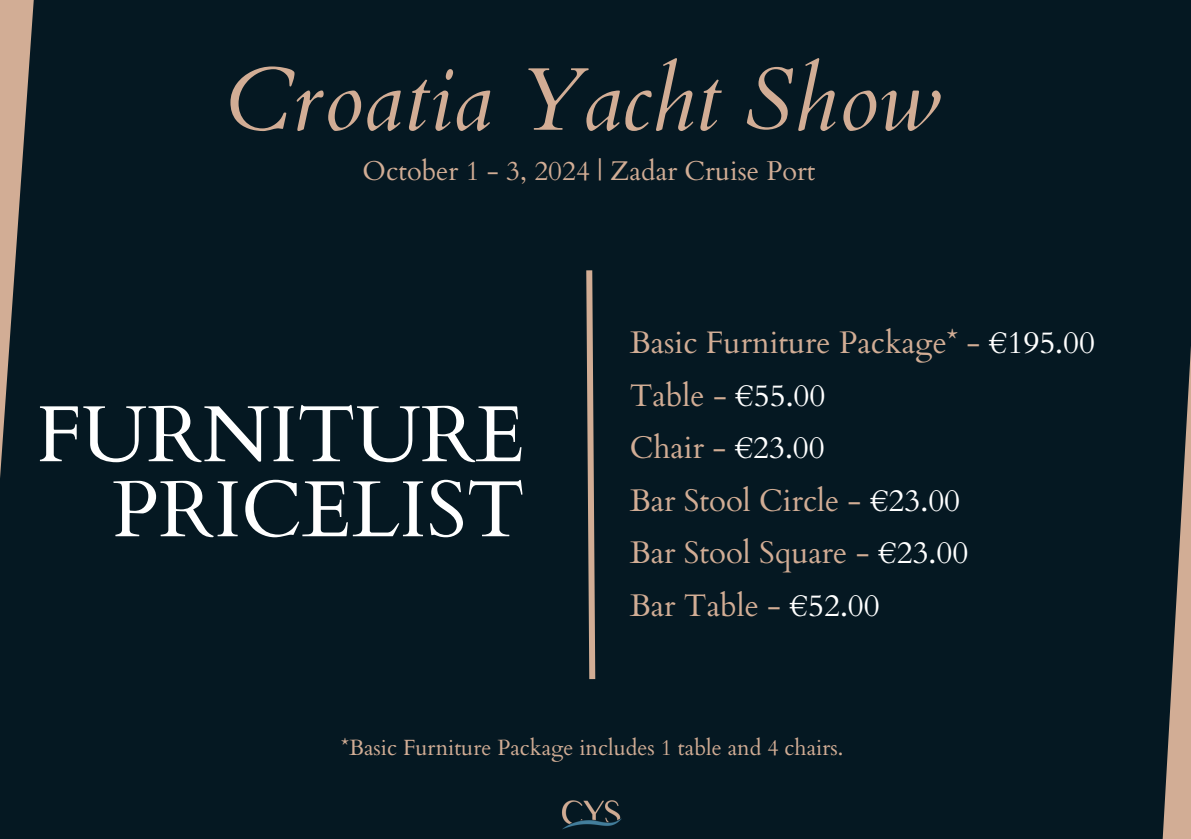
<style>
.page{position:relative;width:1191px;height:839px;background:#fff}
.page>*{position:absolute;margin:0;border:0;box-sizing:border-box;transform-origin:0 0}
.t1{font:italic 89.2px "Cardo";color:#d2ad95}
.t2{font:79.6px/75px "Cardo";color:#fff;text-align:right}
.t3{font:31.2px/52.4px "Cardo";color:#d2ad95}
.t4{font:27.2px "Cardo";color:#d2ad95}
.t5{font:22px "Cardo";color:#d2ad95}
.s1{color:#fff}
</style>
<div class="page">
<div style="left:0;top:0;width:1191px;height:838px;background:#051822"></div>
<svg style="left:0;top:0;width:34px;height:478px"></svg>
<svg style="left:1162px;top:346px;width:29px;height:492px"></svg>
<img style="left:562px;top:800px;width:60px;height:30px">
<svg style="left:586px;top:270px;width:10px;height:410px"></svg>
<h2 class="t1" style="left:226px;top:41px;width:716px">Croatia Yacht Show</h2>
<p class="t4" style="left:363px;top:153px;width:454px">October 1 - 3, 2024 | Zadar Cruise Port</p>
<h1 class="t2" style="left:37px;top:398px;width:490px">FURNITURE<br>PRICELIST</h1>
<h4 class="t3" style="left:630px;top:317px;width:467px">Basic Furniture Package* - <span class="s1">€195.00<br></span>Table - <span class="s1">€55.00<br></span>Chair - <span class="s1">€23.00<br></span>Bar Stool Circle - <span class="s1">€23.00<br></span>Bar Stool Square - <span class="s1">€23.00<br></span>Bar Table - <span class="s1">€52.00</span></h4>
<p class="t5" style="left:341px;top:732px;width:504px">*Basic Furniture Package includes 1 table and 4 chairs.</p>
</div>
